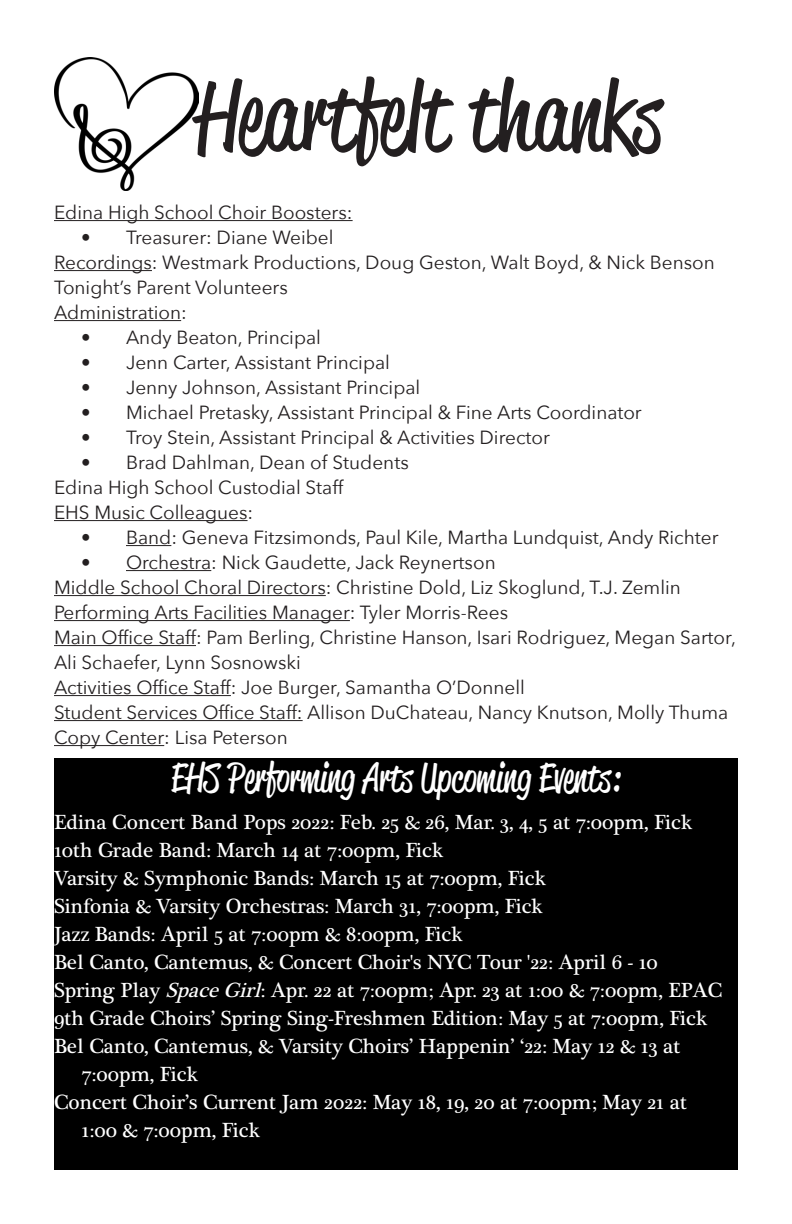
<style>
.page{position:relative;width:792px;height:1224px;background:#fff}
.page>*{position:absolute;margin:0;border:0;box-sizing:border-box;transform-origin:0 0}
.t1{font:96px "Reklame Script";color:#231f20}
.t2{font:40px "Reklame Script";color:#fff}
.t3{font:21px "Plantagenet Cherokee";color:#fff}
.t4{font:19px/25px "Avenir Next";color:#231f20}
.s1{font-style:italic}
</style>
<div class="page">
<div style="left:54px;top:758px;width:684px;height:412px;background:#000"></div>
<img style="left:55px;top:58px;width:143px;height:132px">
<hr style="left:54px;top:220px;width:299px;height:1px;background:#231f20">
<hr style="left:54px;top:270px;width:98px;height:1px;background:#231f20">
<hr style="left:54px;top:320px;width:127px;height:1px;background:#231f20">
<hr style="left:54px;top:520px;width:194px;height:1px;background:#231f20">
<hr style="left:126px;top:545px;width:45px;height:1px;background:#231f20">
<hr style="left:126px;top:570px;width:85px;height:1px;background:#231f20">
<hr style="left:54px;top:595px;width:272px;height:1px;background:#231f20">
<hr style="left:54px;top:620px;width:296px;height:1px;background:#231f20">
<hr style="left:54px;top:645px;width:142px;height:1px;background:#231f20">
<hr style="left:54px;top:695px;width:177px;height:1px;background:#231f20">
<hr style="left:54px;top:720px;width:249px;height:1px;background:#231f20">
<hr style="left:54px;top:745px;width:110px;height:1px;background:#231f20">
<p class="t1" style="left:196px;top:51px;width:467px">Heartfelt thanks</p>
<p class="t4" style="left:54px;top:199px;width:300px">Edina High School Choir Boosters:</p>
<p class="t4" style="left:81px;top:224px;width:254px">• Treasurer: Diane Weibel</p>
<p class="t4" style="left:54px;top:249px;width:662px">Recordings: Westmark Productions, Doug Geston, Walt Boyd, &amp; Nick Benson</p>
<p class="t4" style="left:54px;top:274px;width:235px">Tonight’s Parent Volunteers</p>
<p class="t4" style="left:54px;top:299px;width:134px">Administration:</p>
<p class="t4" style="left:81px;top:324px;width:242px">• Andy Beaton, Principal</p>
<p class="t4" style="left:81px;top:349px;width:311px">• Jenn Carter, Assistant Principal</p>
<p class="t4" style="left:81px;top:374px;width:341px">• Jenny Johnson, Assistant Principal</p>
<p class="t4" style="left:81px;top:399px;width:562px">• Michael Pretasky, Assistant Principal &amp; Fine Arts Coordinator</p>
<p class="t4" style="left:81px;top:424px;width:471px">• Troy Stein, Assistant Principal &amp; Activities Director</p>
<p class="t4" style="left:81px;top:449px;width:329px">• Brad Dahlman, Dean of Students</p>
<p class="t4" style="left:54px;top:474px;width:291px">Edina High School Custodial Staff</p>
<p class="t4" style="left:54px;top:499px;width:201px">EHS Music Colleagues:</p>
<p class="t4" style="left:81px;top:524px;width:639px">• Band: Geneva Fitzsimonds, Paul Kile, Martha Lundquist, Andy Richter</p>
<p class="t4" style="left:81px;top:549px;width:416px">• Orchestra: Nick Gaudette, Jack Reynertson</p>
<p class="t4" style="left:54px;top:574px;width:628px">Middle School Choral Directors: Christine Dold, Liz Skoglund, T.J. Zemlin</p>
<p class="t4" style="left:54px;top:599px;width:456px">Performing Arts Facilities Manager: Tyler Morris-Rees</p>
<p class="t4" style="left:54px;top:624px;width:684px">Main Office Staff: Pam Berling, Christine Hanson, Isari Rodriguez, Megan Sartor,<br>Ali Schaefer, Lynn Sosnowski</p>
<p class="t4" style="left:54px;top:674px;width:472px">Activities Office Staff: Joe Burger, Samantha O’Donnell</p>
<p class="t4" style="left:54px;top:699px;width:676px">Student Services Office Staff: Allison DuChateau, Nancy Knutson, Molly Thuma</p>
<p class="t4" style="left:54px;top:724px;width:235px">Copy Center: Lisa Peterson</p>
<p class="t2" style="left:171px;top:750px;width:451px">EHS Performing Arts Upcoming Events:</p>
<p class="t3" style="left:54px;top:809px;width:640px">Edina Concert Band Pops 2022: Feb. 25 &amp; 26, Mar. 3, 4, 5 at 7:00pm, Fick</p>
<p class="t3" style="left:54px;top:837px;width:391px">10th Grade Band: March 14 at 7:00pm, Fick</p>
<p class="t3" style="left:54px;top:865px;width:493px">Varsity &amp; Symphonic Bands: March 15 at 7:00pm, Fick</p>
<p class="t3" style="left:54px;top:893px;width:490px">Sinfonia &amp; Varsity Orchestras: March 31, 7:00pm, Fick</p>
<p class="t3" style="left:54px;top:921px;width:410px">Jazz Bands: April 5 at 7:00pm &amp; 8:00pm, Fick</p>
<p class="t3" style="left:54px;top:949px;width:605px">Bel Canto, Cantemus, &amp; Concert Choir's NYC Tour '22: April 6 - 10</p>
<p class="t3" style="left:54px;top:977px;width:670px">Spring Play <span class="s1">SpaceGirl</span>: Apr. 22 at 7:00pm; Apr. 23 at 1:00 &amp; 7:00pm, EPAC</p>
<p class="t3" style="left:54px;top:1005px;width:655px">9th Grade Choirs’ Spring Sing-Freshmen Edition: May 5 at 7:00pm, Fick</p>
<p class="t3" style="left:54px;top:1033px;width:628px">Bel Canto, Cantemus, &amp; Varsity Choirs’ Happenin’ ‘22: May 12 &amp; 13 at</p>
<p class="t3" style="left:82px;top:1061px;width:118px">7:00pm, Fick</p>
<p class="t3" style="left:54px;top:1089px;width:634px">Concert Choir’s Current Jam 2022: May 18, 19, 20 at 7:00pm; May 21 at</p>
<p class="t3" style="left:82px;top:1117px;width:180px">1:00 &amp; 7:00pm, Fick</p>
</div>
